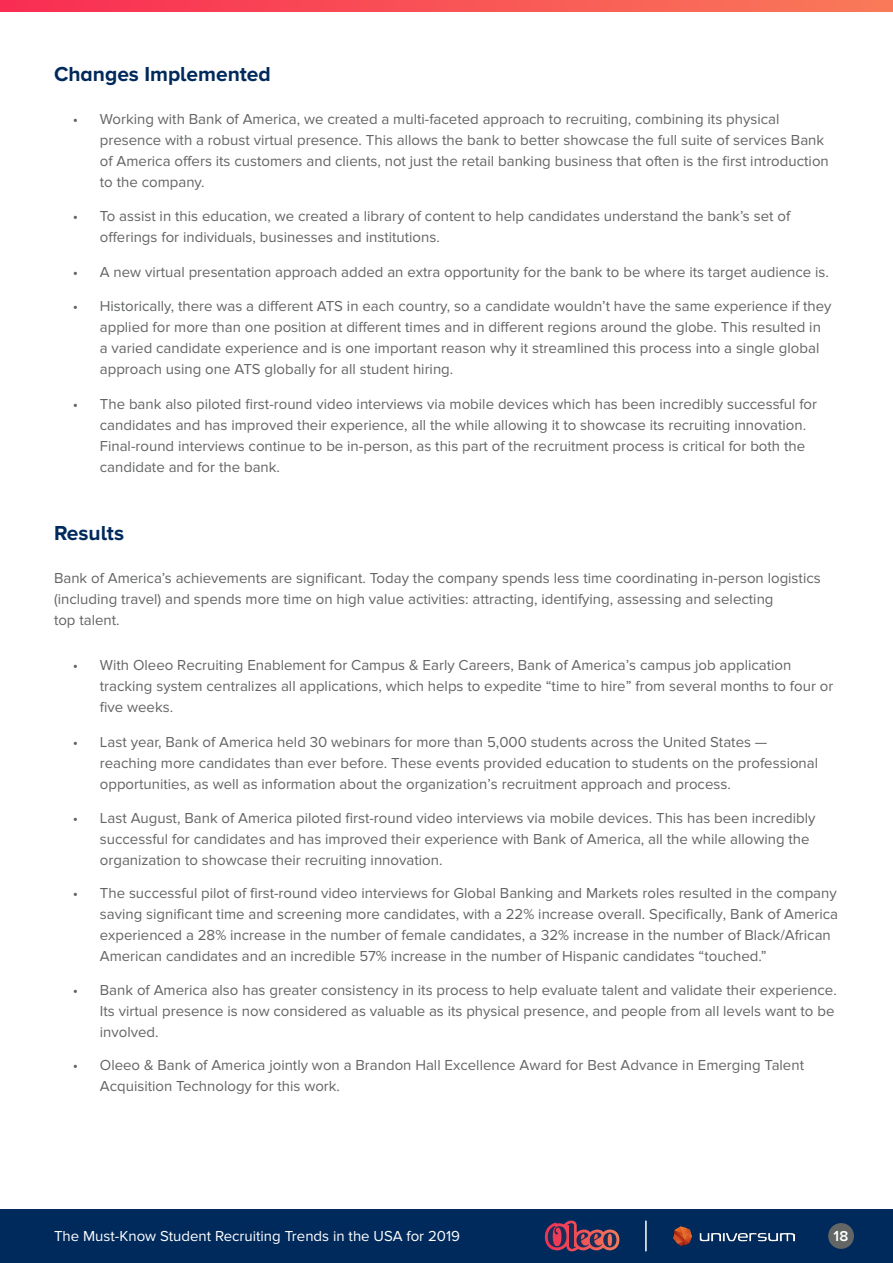
<style>
.page{position:relative;width:893px;height:1263px;background:#fff}
.page>*{position:absolute;margin:0;border:0;box-sizing:border-box;transform-origin:0 0}
.t1{font:700 21px "Proxima Nova A";color:#002a5c}
.t2{font:15px/21px "Proxima Nova";color:#636564}
.t3{font:15px "Proxima Nova";color:#fff}
.t4{font:600 15px "Proxima Nova";color:#fff}
</style>
<div class="page">
<svg style="left:0;top:0;width:893px;height:11px;background:#f95355"></svg>
<div style="left:0;top:1209px;width:893px;height:54px;background:#002a5c"></div>
<div style="left:828px;top:1223px;width:26px;height:26px;background:#646665;border-radius:50%"></div>
<svg style="left:545px;top:1221px;width:74px;height:30px"></svg>
<hr style="left:645px;top:1220px;width:2px;height:31px;background:#fff">
<img style="left:673px;top:1226px;width:122px;height:19px">
<h1 class="t1" style="left:54px;top:62px;width:218px">Changes Implemented</h1>
<p class="t2" style="left:100px;top:108px;width:730px;text-indent:-27px">• Working with Bank of America, we created a multi-faceted approach to recruiting, combining its physical presence with a robust virtual presence. This allows the bank to better showcase the full suite of services Bank of America offers its customers and clients, not just the retail banking business that often is the first introduction to the company.</p>
<p class="t2" style="left:100px;top:206px;width:692px;text-indent:-27px">• To assist in this education, we created a library of content to help candidates understand the bank’s set of offerings for individuals, businesses and institutions.</p>
<p class="t2" style="left:73px;top:261px;width:758px">• A new virtual presentation approach added an extra opportunity for the bank to be where its target audience is.</p>
<p class="t2" style="left:100px;top:296px;width:733px;text-indent:-27px">• Historically, there was a different ATS in each country, so a candidate wouldn’t have the same experience if they applied for more than one position at different times and in different regions around the globe. This resulted in a varied candidate experience and is one important reason why it streamlined this process into a single global approach using one ATS globally for all student hiring.</p>
<p class="t2" style="left:100px;top:393px;width:719px;text-indent:-27px">• The bank also piloted first-round video interviews via mobile devices which has been incredibly successful for candidates and has improved their experience, all the while allowing it to showcase its recruiting innovation.<br>Final-round interviews continue to be in-person, as this part of the recruitment process is critical for both the candidate and for the bank.</p>
<h1 class="t1" style="left:54px;top:521px;width:72px">Results</h1>
<p class="t2" style="left:54px;top:567px;width:768px">Bank of America’s achievements are significant. Today the company spends less time coordinating in-person logistics (including travel) and spends more time on high value activities: attracting, identifying, assessing and selecting<br>top talent.</p>
<p class="t2" style="left:100px;top:655px;width:735px;text-indent:-27px">• With Oleeo Recruiting Enablement for Campus &amp; Early Careers, Bank of America’s campus job application tracking system centralizes all applications, which helps to expedite “time to hire” from several months to four or five weeks.</p>
<p class="t2" style="left:100px;top:732px;width:720px;text-indent:-27px">• Last year, Bank of America held 30 webinars for more than 5,000 students across the United States — reaching more candidates than ever before. These events provided education to students on the professional opportunities, as well as information about the organization’s recruitment approach and process.</p>
<p class="t2" style="left:100px;top:807px;width:717px;text-indent:-27px">• Last August, Bank of America piloted first-round video interviews via mobile devices. This has been incredibly successful for candidates and has improved their experience with Bank of America, all the while allowing the organization to showcase their recruiting innovation.</p>
<p class="t2" style="left:100px;top:883px;width:740px;text-indent:-27px">• The successful pilot of first-round video interviews for Global Banking and Markets roles resulted in the company saving significant time and screening more candidates, with a 22% increase overall. Specifically, Bank of America experienced a 28% increase in the number of female candidates, a 32% increase in the number of Black/African American candidates and an incredible 57% increase in the number of Hispanic candidates “touched.”</p>
<p class="t2" style="left:100px;top:979px;width:738px;text-indent:-27px">• Bank of America also has greater consistency in its process to help evaluate talent and validate their experience.<br>Its virtual presence is now considered as valuable as its physical presence, and people from all levels want to be involved.</p>
<p class="t2" style="left:100px;top:1055px;width:706px;text-indent:-27px">• Oleeo &amp; Bank of America jointly won a Brandon Hall Excellence Award for Best Advance in Emerging Talent<br>Acquisition Technology for this work.</p>
<p class="t3" style="left:54px;top:1227px;width:408px">The Must-Know Student Recruiting Trends in the USA for 2019</p>
<p class="t4" style="left:834px;top:1227px;width:16px">18</p>
</div>
